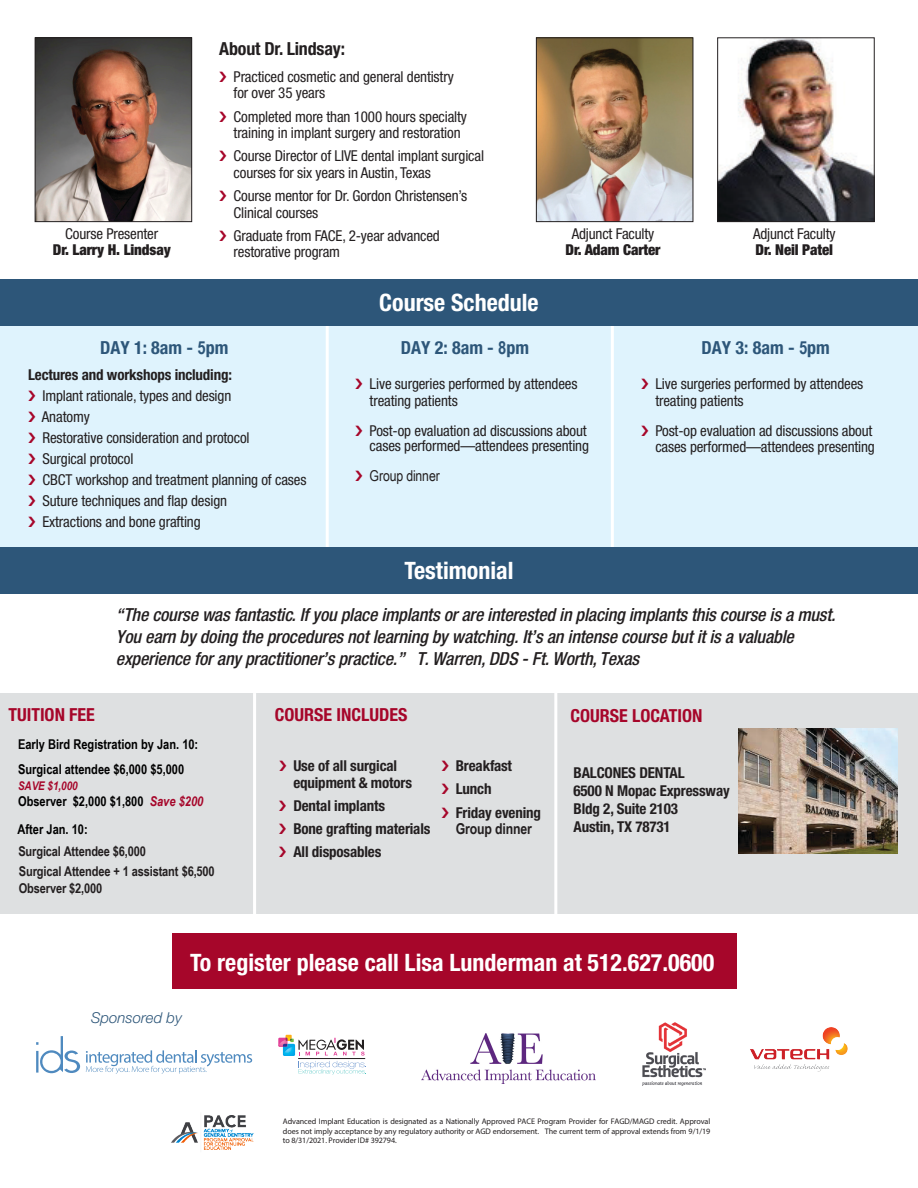
<style>
.page{position:relative;width:918px;height:1188px;background:#fff}
.page>*{position:absolute;margin:0;border:0;box-sizing:border-box;transform-origin:0 0}
.t1{font:700 condensed 24px "Helvetica Neue LT Std";color:#fff}
.t2{font:italic 500 condensed 18px/22px "Helvetica Neue LT Std";letter-spacing:-.01em;color:#231f20}
.t3{font:700 condensed 18px "Helvetica Neue LT Std";color:#a6062a}
.t4{font:700 condensed 18px "Helvetica Neue LT Std";color:#2d5679}
.t5{font:700 condensed 18px "Helvetica Neue LT Std";letter-spacing:-.01em;color:#231f20}
.t6{font:condensed 15px/16.5px "Helvetica Neue LT Std";letter-spacing:-.01em;color:#231f20}
.t7{font:700 condensed 15px/18px "Helvetica Neue LT Std";letter-spacing:-.01em;color:#231f20}
.t8{font:900 condensed 15px "Helvetica Neue LT Std";letter-spacing:-.01em;color:#231f20}
.t9{font:italic 300 15px "Helvetica Neue LT Std";color:#2d5679}
.t10{font:700 13.5px/27.6px "Arial Narrow";color:#000}
.t11{font:700 13.5px/16.6px "Arial Narrow";letter-spacing:-.01em;color:#231f20}
.t12{font:italic 700 12px "Arial Narrow";color:#a6062a}
.t13{font:8.1px/9.8px "Myriad Pro";letter-spacing:-.01em;color:#231f20;text-align:justify}
.s1{font-family:"Arial Narrow";font-stretch:normal}
.s2{font-style:italic;color:#a6062a}
</style>
<div class="page">
<div style="left:0;top:325px;width:918px;height:223px;background:#dff3fd"></div>
<img style="left:37px;top:39px;width:153px;height:181px">
<div style="left:35px;top:37px;width:157px;height:185px;border:1px solid #231f20"></div>
<img style="left:719px;top:39px;width:154px;height:181px">
<div style="left:717px;top:37px;width:158px;height:185px;border:1px solid #231f20"></div>
<img style="left:538px;top:39px;width:153px;height:181px">
<div style="left:536px;top:37px;width:157px;height:185px;border:1px solid #231f20"></div>
<hr style="left:326px;top:265px;width:3px;height:321px;background:#fff">
<hr style="left:611px;top:265px;width:3px;height:321px;background:#fff">
<div style="left:0;top:279px;width:918px;height:46px;background:#2d5679"></div>
<div style="left:0;top:548px;width:918px;height:46px;background:#2d5679"></div>
<div style="left:0;top:693px;width:918px;height:221px;background:#dee0e1"></div>
<img style="left:738px;top:728px;width:159px;height:125px">
<hr style="left:253px;top:693px;width:3px;height:229px;background:#fff">
<hr style="left:554px;top:692px;width:3px;height:228px;background:#fff">
<div style="left:172px;top:933px;width:564px;height:56px;background:#a6062a"></div>
<svg style="left:278px;top:1035px;width:88px;height:39px"></svg>
<img style="left:750px;top:1027px;width:98px;height:45px">
<img style="left:642px;top:1023px;width:64px;height:63px">
<svg style="left:86px;top:1050px;width:166px;height:24px"></svg>
<svg style="left:36px;top:1036px;width:44px;height:37px"></svg>
<img style="left:421px;top:1033px;width:175px;height:51px">
<img style="left:171px;top:1115px;width:83px;height:35px">
<p class="t6" style="left:65px;top:225px;width:94px">Course Presenter</p>
<p class="t8" style="left:53px;top:241px;width:119px">Dr. Larry H. Lindsay</p>
<p class="t5" style="left:219px;top:38px;width:127px">About Dr. Lindsay:</p>
<p class="t6" style="left:234px;top:68px;width:222px">Practiced cosmetic and general dentistry for over 35 years</p>
<p class="t6" style="left:234px;top:108px;width:235px">Completed more than 1000 hours specialty training in implant surgery and restoration</p>
<p class="t6" style="left:234px;top:148px;width:252px">Course Director of LIVE dental implant surgical courses for six years in Austin, Texas</p>
<p class="t6" style="left:234px;top:187px;width:235px">Course mentor for Dr. Gordon Christensen’s<br>Clinical courses</p>
<p class="t6" style="left:234px;top:227px;width:208px">Graduate from FACE, 2-year advanced restorative program</p>
<p class="t1" style="left:379px;top:288px;width:161px">Course Schedule</p>
<p class="t6" style="left:572px;top:225px;width:84px">Adjunct Faculty</p>
<p class="t8" style="left:566px;top:241px;width:96px">Dr. Adam Carter</p>
<p class="t6" style="left:753px;top:225px;width:84px">Adjunct Faculty</p>
<p class="t8" style="left:756px;top:241px;width:79px">Dr. Neil Patel</p>
<p class="t4" style="left:100px;top:337px;width:130px">DAY 1: 8am - <span class="s1">5</span>pm</p>
<p class="t7" style="left:28px;top:366px;width:205px">Lectures and workshops including:</p>
<p class="t6" style="left:43px;top:388px;width:190px">Implant rationale, types and design</p>
<p class="t6" style="left:42px;top:409px;width:49px">Anatomy</p>
<p class="t6" style="left:43px;top:430px;width:209px">Restorative consideration and protocol</p>
<p class="t6" style="left:43px;top:451px;width:92px">Surgical protocol</p>
<p class="t6" style="left:43px;top:472px;width:265px">CBCT workshop and treatment planning of cases</p>
<p class="t6" style="left:43px;top:493px;width:186px">Suture techniques and flap design</p>
<p class="t6" style="left:43px;top:514px;width:160px">Extractions and bone grafting</p>
<p class="t4" style="left:401px;top:337px;width:130px">DAY 2: 8am - <span class="s1">8</span>pm</p>
<p class="t4" style="left:702px;top:337px;width:130px">DAY 3: 8am - <span class="s1">5</span>pm</p>
<p class="t6" style="left:370px;top:375px;width:209px">Live surgeries performed by attendees treating patients</p>
<p class="t6" style="left:370px;top:422px;width:219px">Post-op evaluation ad discussions about</p>
<p class="t6" style="left:370px;top:431px;width:221px;line-height:30px">cases performed—attendees presenting<br><span class="s1">Group dinner</span></p>
<p class="t6" style="left:655px;top:375px;width:209px">Live surgeries performed by attendees treating patients</p>
<p class="t6" style="left:655px;top:422px;width:221px">Post-op evaluation ad discussions about cases performed—attendees presenting</p>
<p class="t1" style="left:404px;top:556px;width:111px">Testimonial</p>
<p class="t2" style="left:116px;top:603px;width:721px">“The course was fantastic. If you place implants or are interested in placing implants this course is a must.<br>You earn by doing the procedures not learning by watching. It’s an intense course but it is a valuable experience for any practitioner’s practice.” T. Warren, DDS - Ft. Worth, Texas</p>
<p class="t3" style="left:8px;top:703px;width:88px">TUITION FEE</p>
<p class="t3" style="left:275px;top:704px;width:134px">COURSE INCLUDES</p>
<p class="t3" style="left:570px;top:705px;width:133px">COURSE LOCATION</p>
<p class="t10" style="left:18px;top:730px;width:182px">Early Bird Registration by Jan. 10:</p>
<p class="t10" style="left:18px;top:755px;width:168px">Surgical attendee $6,000 $5,000</p>
<p class="t12" style="left:18px;top:776px;width:61px">SAVE $1,000</p>
<p class="t10" style="left:18px;top:787px;width:187px">Observer $2,000 $1,800 <span class="s2">Save $200<br></span>After Jan. 10:</p>
<p class="t11" style="left:18px;top:843px;width:129px">Surgical Attendee $6,000</p>
<p class="t11" style="left:19px;top:862px;width:197px">Surgical Attendee + 1 assistant $6,500<br>Observer $2,000</p>
<p class="t7" style="left:293px;top:757px;width:120px;line-height:16.5px">Use of all surgical equipment &amp; motors</p>
<p class="t7" style="left:293px;top:796px;width:93px">Dental implants</p>
<p class="t7" style="left:293px;top:820px;width:139px">Bone grafting materials</p>
<p class="t7" style="left:293px;top:843px;width:90px">All disposables</p>
<p class="t7" style="left:456px;top:757px;width:58px">Breakfast</p>
<p class="t7" style="left:456px;top:780px;width:37px">Lunch</p>
<p class="t7" style="left:456px;top:804px;width:87px;line-height:16.6px">Friday evening<br><span class="s1">Group dinner</span></p>
<p class="t7" style="left:574px;top:764px;width:158px">BALCONES DENTAL<br>6500 N Mopac Expressway<br>Bldg 2, Suite 2103<br>Austin, TX 78731</p>
<p class="t1" style="left:190px;top:948px;width:526px">To register please call Lisa Lunderman at 512.627.0600</p>
<p class="t9" style="left:91px;top:1008px;width:92px">Sponsored by</p>
<p class="t13" style="left:283px;top:1116px;width:429px">Advanced Implant Education is designated as a Nationally Approved PACE Program Provider for FAGD/MAGD credit. Approval does not imply acceptance by any regulatory authority or AGD endorsement. The current term of approval extends from 9/1/19 to 8/31/2021. Provider ID# 392794.</p>
</div>
